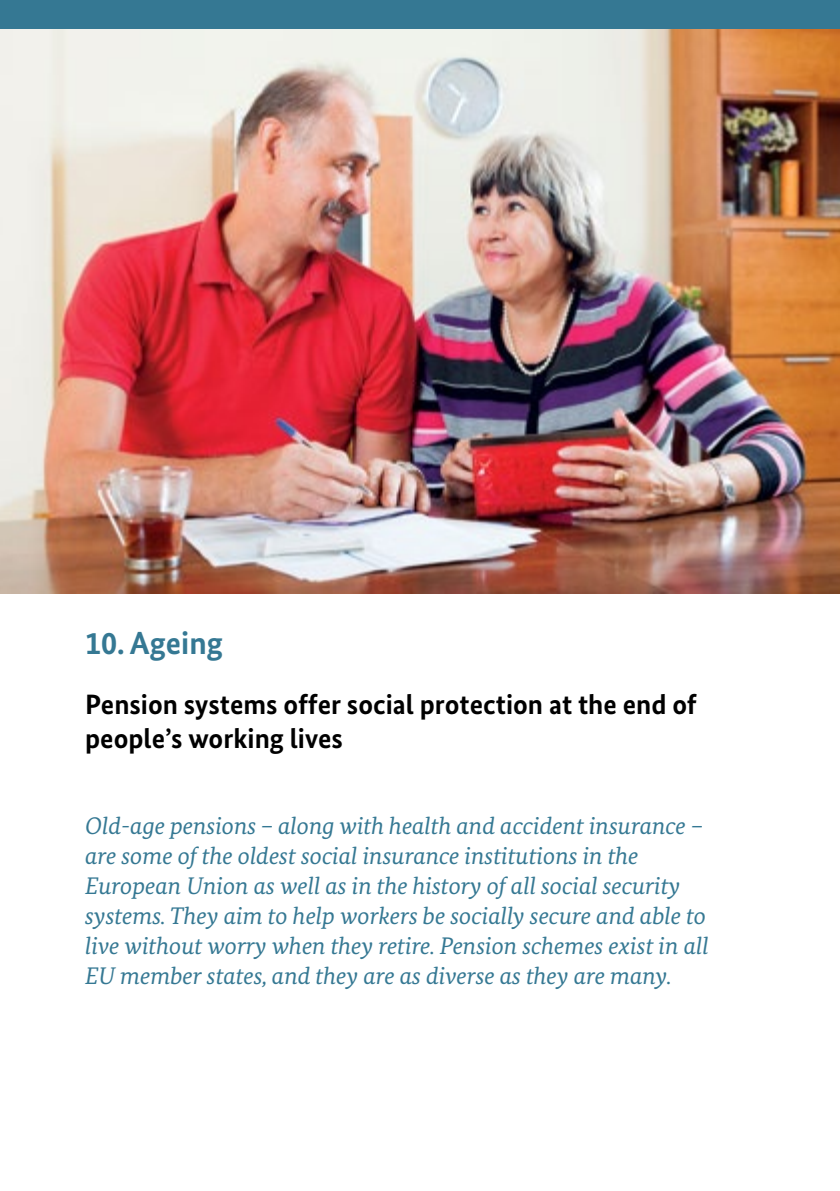
<style>
.page{position:relative;width:840px;height:1191px;background:#fff}
.page>*{position:absolute;margin:0;border:0;box-sizing:border-box;transform-origin:0 0}
.Kapitel3_numerierte{font:700 32px "Bundes Sans";color:#357893}
.Subheadline_Themen_i{font:700 28px/34px "Bundes Sans";color:#000}
.Anleser_Themen{font:italic 24px/30px "Bundes Serif";color:#357893}
</style>
<div class="page">
<img style="left:0;top:28px;width:839px;height:565px">
<div style="left:0;top:0;width:839px;height:28px;background:#357893"></div>
<p class="Kapitel3_numerierte" style="left:85px;top:623px;width:139px">10. Ageing</p>
<p class="Subheadline_Themen_i" style="left:85px;top:687px;width:613px">Pension systems offer social protection at the end of people’s working lives</p>
<p class="Anleser_Themen" style="left:85px;top:810px;width:624px">Old-age pensions – along with health and accident insurance – are some of the oldest social insurance institutions in the European Union as well as in the history of all social security systems. They aim to help workers be socially secure and able to live without worry when they retire. Pension schemes exist in all EU member states, and they are as diverse as they are many.</p>
</div>
